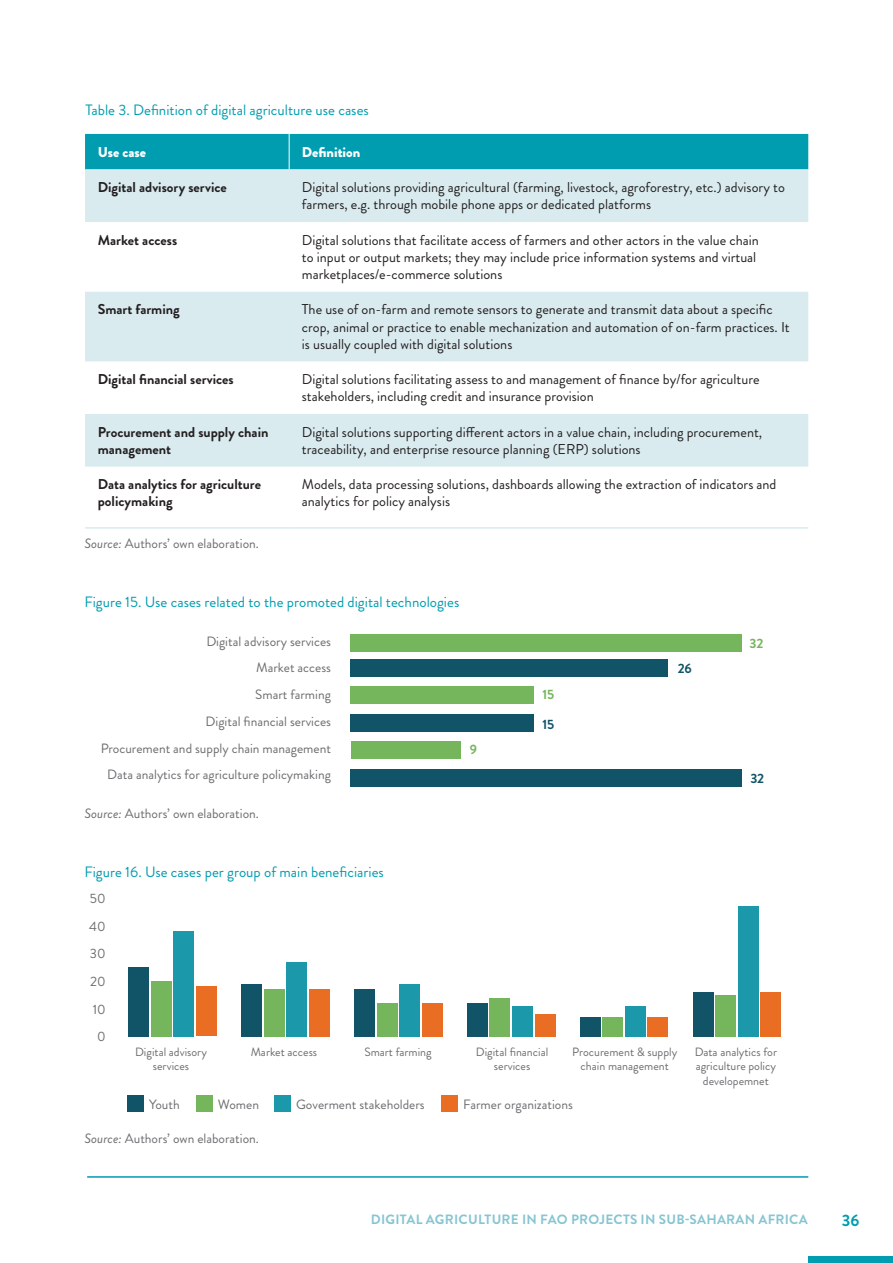
<style>
.page{position:relative;width:893px;height:1263px;background:#fff}
.page>*{position:absolute;margin:0;border:0;box-sizing:border-box;transform-origin:0 0}
.t1{font:700 16.5px "Brandon Grotesque";color:#009db0}
.Figure_text{font:15px "Brandon Grotesque";color:#009db0}
.t2{font:14.25px/17.1px "Brandon Grotesque";color:#231f20}
.t3{font:700 14.25px/17.1px "Brandon Grotesque";color:#231f20}
.t4{font:900 14.25px "Brandon Grotesque";color:#fff}
.Source_text{font:13.5px/26.7px "Brandon Grotesque";color:#6c6d70;text-align:right}
.Heading_02{font:700 13.5px "Brandon Grotesque";letter-spacing:.02em;color:#86c5d1}
.t5{font:700 13.5px "Brandon Grotesque";color:#115367}
.t6{font:700 13.5px "Brandon Grotesque";color:#75b55c}
.t7{font:12px/14.4px "Brandon Grotesque";color:#6c6d70;text-align:center}
.s1{font-style:italic}
</style>
<div class="page">
<div style="left:808px;top:1256px;width:85px;height:7px;background:#009db0"></div>
<hr style="left:87px;top:1176px;width:721px;height:2px;background:#009db0">
<div style="left:85px;top:134px;width:723px;height:35px;background:#009db0"></div>
<svg style="left:85px;top:169px;width:723px;height:298px;fill:#d9ebef"></svg>
<hr style="left:289px;top:134px;width:1px;height:35px;background:#fff">
<hr style="left:85px;top:527px;width:204px;height:2px;background:#d9ebef">
<hr style="left:289px;top:527px;width:519px;height:2px;background:#d9ebef">
<div style="left:351px;top:770px;width:390px;height:17px;background:#115367"></div>
<div style="left:351px;top:741px;width:109px;height:17px;background:#75b55c"></div>
<div style="left:351px;top:715px;width:183px;height:17px;background:#115367"></div>
<div style="left:351px;top:687px;width:183px;height:17px;background:#75b55c"></div>
<div style="left:351px;top:660px;width:317px;height:17px;background:#115367"></div>
<div style="left:351px;top:634px;width:390px;height:17px;background:#75b55c"></div>
<div style="left:127px;top:1095px;width:16px;height:17px;background:#115367"></div>
<div style="left:196px;top:1095px;width:16px;height:17px;background:#75b55c"></div>
<div style="left:275px;top:1095px;width:16px;height:17px;background:#1c98ab"></div>
<div style="left:441px;top:1095px;width:16px;height:17px;background:#e96d23"></div>
<div style="left:196px;top:986px;width:21px;height:50px;background:#e96d23"></div>
<div style="left:309px;top:989px;width:21px;height:47px;background:#e96d23"></div>
<div style="left:422px;top:1003px;width:20px;height:33px;background:#e96d23"></div>
<div style="left:535px;top:1014px;width:20px;height:22px;background:#e96d23"></div>
<div style="left:648px;top:1017px;width:20px;height:19px;background:#e96d23"></div>
<div style="left:761px;top:992px;width:20px;height:44px;background:#e96d23"></div>
<div style="left:174px;top:931px;width:20px;height:105px;background:#1c98ab"></div>
<div style="left:287px;top:962px;width:20px;height:74px;background:#1c98ab"></div>
<div style="left:399px;top:984px;width:21px;height:52px;background:#1c98ab"></div>
<div style="left:512px;top:1006px;width:21px;height:30px;background:#1c98ab"></div>
<div style="left:625px;top:1006px;width:20px;height:30px;background:#1c98ab"></div>
<div style="left:738px;top:906px;width:20px;height:130px;background:#1c98ab"></div>
<div style="left:151px;top:981px;width:21px;height:55px;background:#75b55c"></div>
<div style="left:264px;top:989px;width:20px;height:47px;background:#75b55c"></div>
<div style="left:377px;top:1003px;width:20px;height:33px;background:#75b55c"></div>
<div style="left:490px;top:998px;width:20px;height:38px;background:#75b55c"></div>
<div style="left:603px;top:1017px;width:20px;height:19px;background:#75b55c"></div>
<div style="left:715px;top:995px;width:21px;height:41px;background:#75b55c"></div>
<div style="left:129px;top:967px;width:20px;height:69px;background:#115367"></div>
<div style="left:242px;top:984px;width:20px;height:52px;background:#115367"></div>
<div style="left:354px;top:989px;width:21px;height:47px;background:#115367"></div>
<div style="left:467px;top:1003px;width:20px;height:33px;background:#115367"></div>
<div style="left:580px;top:1017px;width:20px;height:19px;background:#115367"></div>
<div style="left:693px;top:992px;width:20px;height:44px;background:#115367"></div>
<p class="Figure_text" style="left:86px;top:99px;width:285px">Table 3. Definition of digital agriculture use cases</p>
<p class="t4" style="left:98px;top:142px;width:50px">Use case</p>
<p class="t4" style="left:302px;top:142px;width:60px">Definition</p>
<p class="t3" style="left:98px;top:179px;width:131px">Digital advisory service</p>
<p class="t2" style="left:302px;top:179px;width:484px">Digital solutions providing agricultural (farming, livestock, agroforestry, etc.) advisory to farmers, e.g. through mobile phone apps or dedicated platforms</p>
<p class="t3" style="left:98px;top:231px;width:81px">Market access</p>
<p class="t2" style="left:302px;top:232px;width:458px">Digital solutions that facilitate access of farmers and other actors in the value chain to input or output markets; they may include price information systems and virtual marketplaces/e-commerce solutions</p>
<p class="t3" style="left:98px;top:301px;width:84px">Smart farming</p>
<p class="t2" style="left:302px;top:301px;width:489px">The use of on-farm and remote sensors to generate and transmit data about a specific crop, animal or practice to enable mechanization and automation of on-farm practices. It is usually coupled with digital solutions</p>
<p class="t3" style="left:98px;top:371px;width:137px">Digital financial services</p>
<p class="t2" style="left:302px;top:371px;width:459px">Digital solutions facilitating assess to and management of finance by/for agriculture stakeholders, including credit and insurance provision</p>
<p class="t3" style="left:98px;top:423px;width:172px">Procurement and supply chain management</p>
<p class="t2" style="left:302px;top:423px;width:462px">Digital solutions supporting different actors in a value chain, including procurement, traceability, and enterprise resource planning (ERP) solutions</p>
<p class="t3" style="left:98px;top:476px;width:165px">Data analytics for agriculture policymaking</p>
<p class="t2" style="left:302px;top:476px;width:476px">Models, data processing solutions, dashboards allowing the extraction of indicators and analytics for policy analysis</p>
<p class="Source_text" style="left:85px;top:530px;width:176px"><span class="s1">Source:</span> Authors’ own elaboration.</p>
<p class="Figure_text" style="left:85px;top:591px;width:376px">Figure 15. Use cases related to the promoted digital technologies</p>
<p class="Source_text" style="left:101px;top:628px;width:232px">Digital advisory services<br>Market access<br>Smart farming<br>Digital financial services<br>Procurement and supply chain management<br>Data analytics for agriculture policymaking</p>
<p class="t6" style="left:750px;top:634px;width:15px">32</p>
<p class="t5" style="left:678px;top:659px;width:16px">26</p>
<p class="t6" style="left:542px;top:685px;width:13px">15</p>
<p class="t5" style="left:542px;top:714px;width:13px">15</p>
<p class="t6" style="left:470px;top:739px;width:9px">9</p>
<p class="t5" style="left:750px;top:769px;width:15px">32</p>
<p class="Source_text" style="left:85px;top:801px;width:176px"><span class="s1">Source:</span> Authors’ own elaboration.</p>
<p class="Figure_text" style="left:85px;top:862px;width:301px">Figure 16. Use cases per group of main beneficiaries</p>
<p class="Source_text" style="left:90px;top:885px;width:17px">50</p>
<p class="Source_text" style="left:89px;top:913px;width:18px">40</p>
<p class="Source_text" style="left:90px;top:940px;width:17px">30</p>
<p class="Source_text" style="left:90px;top:968px;width:17px">20</p>
<p class="Source_text" style="left:93px;top:996px;width:14px">10</p>
<p class="Source_text" style="left:97px;top:1023px;width:10px">0</p>
<p class="t7" style="left:135px;top:1044px;width:73px">Digital advisory services</p>
<p class="t7" style="left:251px;top:1044px;width:68px">Market access</p>
<p class="t7" style="left:364px;top:1044px;width:69px">Smart farming</p>
<p class="t7" style="left:476px;top:1044px;width:74px">Digital financial services</p>
<p class="t7" style="left:572px;top:1044px;width:107px">Procurement &amp; supply chain management</p>
<p class="t7" style="left:695px;top:1044px;width:84px">Data analytics for agriculture policy developemnet</p>
<p class="Source_text" style="left:149px;top:1091px;width:32px">Youth</p>
<p class="Source_text" style="left:218px;top:1091px;width:43px">Women</p>
<p class="Source_text" style="left:296px;top:1091px;width:130px">Goverment stakeholders</p>
<p class="Source_text" style="left:463px;top:1091px;width:111px">Farmer organizations</p>
<p class="Source_text" style="left:85px;top:1125px;width:176px"><span class="s1">Source:</span> Authors’ own elaboration.</p>
<p class="Heading_02" style="left:371px;top:1209px;width:438px">DIGITAL AGRICULTURE IN FAO PROJECTS IN SUB-SAHARAN AFRICA</p>
<p class="t1" style="left:842px;top:1209px;width:19px">36</p>
</div>
